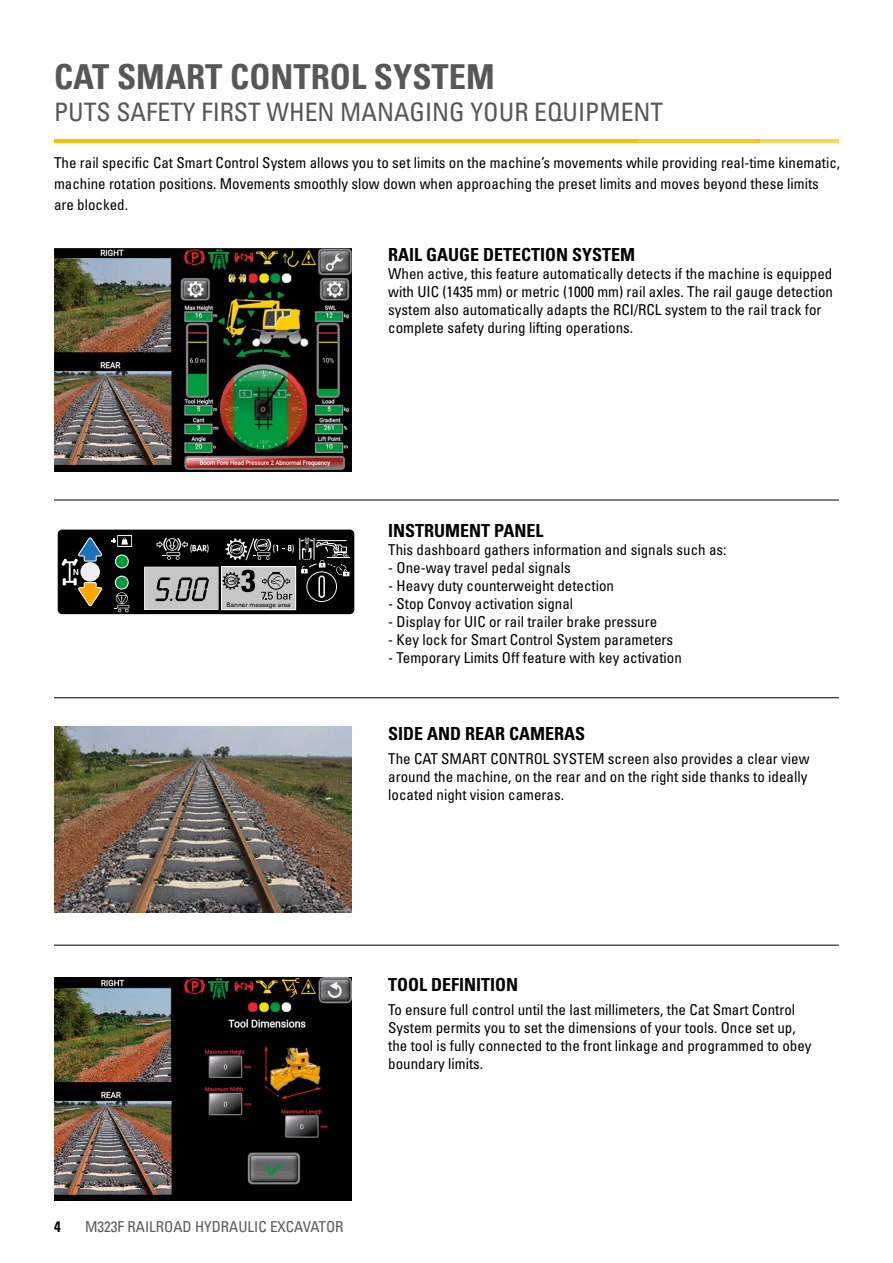
<style>
.page{position:relative;width:893px;height:1263px;background:#fff}
.page>*{position:absolute;margin:0;border:0;box-sizing:border-box;transform-origin:0 0}
.t1{font:700 condensed 34.5px "Univers LT Pro";color:#575756}
.t2{font:condensed 25.5px "Univers LT Pro";color:#575756}
.t3{font:700 condensed 18px "Univers LT Std";color:#000}
.t4{font:condensed 15px/18px "Univers LT Std";color:#000}
.t5{font:condensed 15px "Univers LT Std";color:#5a595b}
.t6{font:700 condensed 15px "Univers LT Std";color:#000}
.t7{font:6.3px "Univers LT Std";color:#000}
</style>
<div class="page">
<img style="left:54px;top:977px;width:298px;height:224px">
<img style="left:54px;top:726px;width:298px;height:187px">
<img style="left:54px;top:248px;width:298px;height:223px">
<div style="left:58px;top:530px;width:296px;height:84px;background:#000;border-radius:4px"></div>
<svg style="left:157px;top:538px;width:52px;height:22px"></svg>
<svg style="left:226px;top:538px;width:68px;height:23px"></svg>
<svg style="left:300px;top:538px;width:49px;height:38px"></svg>
<svg style="left:114px;top:592px;width:15px;height:20px"></svg>
<svg style="left:111px;top:535px;width:21px;height:12px"></svg>
<div style="left:221px;top:567px;width:75px;height:43px;background:#c7c6c6"></div>
<div style="left:221px;top:566px;width:75px;height:44px;border:1px solid #fff"></div>
<svg style="left:144px;top:567px;width:111px;height:43px"></svg>
<svg style="left:261px;top:572px;width:31px;height:28px"></svg>
<div style="left:307px;top:572px;width:30px;height:30px;border:1px solid #f6f6f6;border-radius:50%"></div>
<div style="left:318px;top:575px;width:7px;height:23px;border:2px solid #f6f6f6;border-radius:2px"></div>
<svg style="left:61px;top:537px;width:42px;height:70px"></svg>
<div style="left:115px;top:576px;width:13px;height:13px;background:#009641;border-radius:50%"></div>
<div style="left:115px;top:576px;width:14px;height:13px;border:1px solid #fff;border-radius:50%"></div>
<div style="left:115px;top:555px;width:13px;height:13px;background:#009839;border-radius:50%"></div>
<div style="left:115px;top:554px;width:14px;height:14px;border:1px solid #fff;border-radius:50%"></div>
<hr style="left:54px;top:500px;width:785px;height:1px;background:#000">
<hr style="left:54px;top:945px;width:785px;height:1px;background:#000">
<hr style="left:54px;top:697px;width:785px;height:1px;background:#000">
<hr style="left:54px;top:139px;width:583px;height:3px;background:#fcbc00">
<hr style="left:635px;top:139px;width:125px;height:3px;background:#fcbc00">
<hr style="left:760px;top:139px;width:79px;height:3px;background:#fcbc00">
<h1 class="t1" style="left:54px;top:55px;width:442px">CAT SMART CONTROL SYSTEM</h1>
<h2 class="t2" style="left:54px;top:95px;width:611px">PUTS SAFETY FIRST WHEN MANAGING YOUR EQUIPMENT</h2>
<p class="t4" style="left:54px;top:152px;width:788px;line-height:21px">The rail specific Cat Smart Control System allows you to set limits on the machine’s movements while providing real-time kinematic, machine rotation positions. Movements smoothly slow down when approaching the preset limits and moves beyond these limits are blocked.</p>
<p class="t3" style="left:388px;top:244px;width:249px">RAIL GAUGE DETECTION SYSTEM</p>
<p class="t4" style="left:388px;top:265px;width:446px">When active, this feature automatically detects if the machine is equipped with UIC (1435 mm) or metric (1000 mm) rail axles. The rail gauge detection system also automatically adapts the RCI/RCL system to the rail track for complete safety during lifting operations.</p>
<p class="t7" style="left:227px;top:601px;width:66px">Banner message area</p>
<p class="t3" style="left:388px;top:519px;width:157px">INSTRUMENT PANEL</p>
<p class="t4" style="left:388px;top:540px;width:340px">This dashboard gathers information and signals such as:</p>
<p class="t4" style="left:388px;top:558px;width:184px">- One-way travel pedal signals</p>
<p class="t4" style="left:388px;top:576px;width:227px">- Heavy duty counterweight detection</p>
<p class="t4" style="left:388px;top:594px;width:186px">- Stop Convoy activation signal</p>
<p class="t4" style="left:388px;top:612px;width:271px">- Display for UIC or rail trailer brake pressure</p>
<p class="t4" style="left:388px;top:630px;width:286px">- Key lock for Smart Control System parameters</p>
<p class="t4" style="left:388px;top:648px;width:295px">- Temporary Limits Off feature with key activation</p>
<p class="t3" style="left:388px;top:722px;width:199px">SIDE AND REAR CAMERAS</p>
<p class="t4" style="left:388px;top:749px;width:423px">The CAT SMART CONTROL SYSTEM screen also provides a clear view around the machine, on the rear and on the right side thanks to ideally located night vision cameras.</p>
<p class="t3" style="left:388px;top:973px;width:131px">TOOL DEFINITION</p>
<p class="t4" style="left:388px;top:1000px;width:425px">To ensure full control until the last millimeters, the Cat Smart Control System permits you to set the dimensions of your tools. Once set up, the tool is fully connected to the front linkage and programmed to obey boundary limits.</p>
<p class="t6" style="left:54px;top:1218px;width:8px">4</p>
<p class="t5" style="left:85px;top:1217px;width:260px">M323F RAILROAD HYDRAULIC EXCAVATOR</p>
</div>
